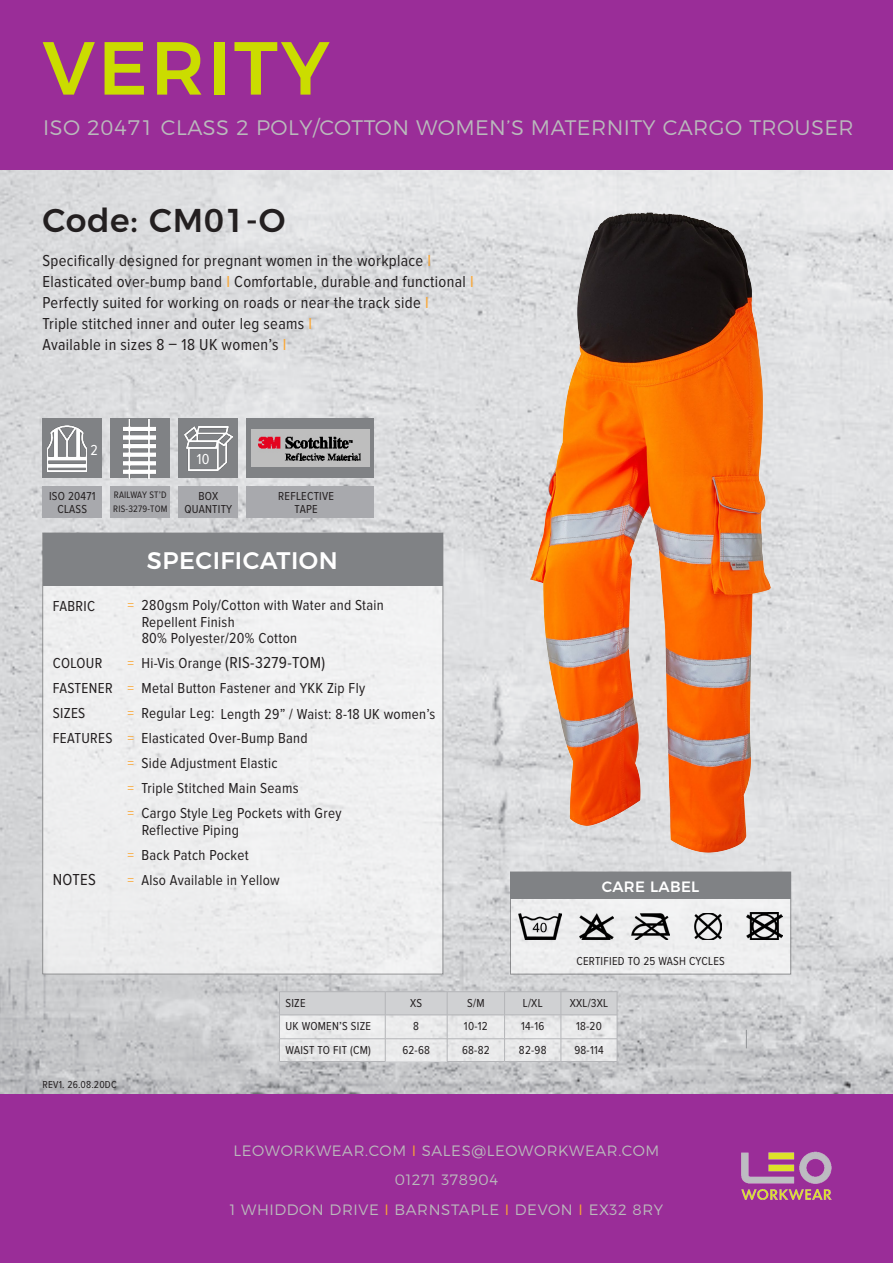
<style>
.page{position:relative;width:893px;height:1263px;background:#fff}
.page>*{position:absolute;margin:0;border:0;box-sizing:border-box;transform-origin:0 0}
.t1{font:500 75px "Montserrat";letter-spacing:.04em;color:#cbdc00}
.t2{font:500 33px "Montserrat";letter-spacing:.02em;color:#231f20}
.subhead{font:500 24px "Montserrat";letter-spacing:.02em;color:#fff}
.subhead-2{font:300 21px "Montserrat";letter-spacing:.02em;color:#bababc}
.body{font:16.5px "Proxima Nova Cond";letter-spacing:.02em;color:#231f20}
.body-2{font:15px/16.5px "Proxima Nova Cond";letter-spacing:.02em;color:#231f20}
.body-3{font:300 15px "Montserrat";letter-spacing:.04em;color:#bababc}
.subhead-3{font:500 15px "Montserrat";letter-spacing:.02em;color:#fff}
.body-4{font:15px "Proxima Nova Cond";color:#fff}
.body-5{font:12px/13.5px "Proxima Nova Cond";letter-spacing:.02em;color:#231f20;text-align:center}
.body-6{font:10.5px "Proxima Nova Cond";letter-spacing:.02em;color:#231f20}
.body-7{font:9.75px/13.5px "Proxima Nova Cond";letter-spacing:.02em;color:#231f20}
.s1{color:#faa633}
.s2{font-size:15px;color:#faa633}
.s3{font-size:15px}
</style>
<div class="page">
<img style="left:0;top:169px;width:893px;height:925px">
<div style="left:510px;top:872px;width:281px;height:102px;background:#efeff0"></div>
<div style="left:43px;top:533px;width:400px;height:441px;background:#efeff0"></div>
<div style="left:0;top:0;width:893px;height:169px;background:#9a2d98"></div>
<div style="left:0;top:1094px;width:893px;height:169px;background:#9a2d98"></div>
<div style="left:43px;top:533px;width:399px;height:53px;background:#808285"></div>
<div style="left:510px;top:872px;width:281px;height:27px;background:#808285"></div>
<div style="left:179px;top:419px;width:59px;height:59px;background:#808285"></div>
<div style="left:179px;top:486px;width:59px;height:32px;background:#a8a9ad"></div>
<img style="left:185px;top:426px;width:47px;height:44px">
<div style="left:247px;top:486px;width:127px;height:32px;background:#a8a9ad"></div>
<div style="left:43px;top:419px;width:59px;height:59px;background:#808285"></div>
<div style="left:43px;top:486px;width:59px;height:32px;background:#a8a9ad"></div>
<img style="left:48px;top:425px;width:39px;height:47px">
<div style="left:247px;top:419px;width:127px;height:59px;background:#808285"></div>
<img style="left:252px;top:430px;width:117px;height:37px">
<div style="left:111px;top:419px;width:59px;height:59px;background:#808285"></div>
<div style="left:111px;top:486px;width:59px;height:32px;background:#a8a9ad"></div>
<img style="left:124px;top:419px;width:31px;height:59px">
<hr style="left:385px;top:1061px;width:62px;height:1px;background:#d8d9db">
<hr style="left:447px;top:991px;width:58px;height:1px;background:#b4b5b8">
<hr style="left:447px;top:1061px;width:58px;height:1px;background:#b4b5b8">
<hr style="left:561px;top:991px;width:56px;height:1px;background:#b4b5b8">
<hr style="left:561px;top:1061px;width:56px;height:1px;background:#b4b5b8">
<hr style="left:505px;top:991px;width:56px;height:1px;background:#b4b5b8">
<hr style="left:505px;top:1061px;width:56px;height:1px;background:#b4b5b8">
<hr style="left:279px;top:991px;width:106px;height:1px;background:#b4b5b8">
<hr style="left:385px;top:991px;width:62px;height:1px;background:#b4b5b8">
<svg style="left:279px;top:992px;width:339px;height:69px;background:#dedee0"></svg>
<hr style="left:279px;top:1061px;width:106px;height:1px;background:#b4b5b8">
<img style="left:519px;top:913px;width:42px;height:27px">
<img style="left:579px;top:913px;width:35px;height:27px">
<img style="left:632px;top:913px;width:37px;height:27px">
<img style="left:694px;top:913px;width:28px;height:27px">
<img style="left:747px;top:913px;width:35px;height:27px">
<img style="left:510px;top:210px;width:281px;height:648px">
<svg style="left:746px;top:1030px;width:1px;height:18px"></svg>
<img style="left:741px;top:1151px;width:91px;height:49px">
<p class="t1" style="left:43px;top:8px;width:289px">VERITY</p>
<p class="subhead-2" style="left:43px;top:111px;width:812px">ISO 20471 CLASS 2 POLY/COTTON WOMEN’S MATERNITY CARGO TROUSER</p>
<p class="t2" style="left:43px;top:194px;width:244px">Code: CM01-O</p>
<p class="body" style="left:43px;top:253px;width:390px">Specifically designed for pregnant women in the workplace <span class="s1">I</span></p>
<p class="body" style="left:43px;top:274px;width:433px">Elasticated over-bump band <span class="s1">I</span> Comfortable, durable and functional <span class="s1">I</span></p>
<p class="body" style="left:43px;top:295px;width:388px">Perfectly suited for working on roads or near the track side <span class="s1">I</span></p>
<p class="body" style="left:43px;top:316px;width:271px">Triple stitched inner and outer leg seams <span class="s1">I</span></p>
<p class="body" style="left:43px;top:337px;width:245px">Available in sizes 8 – 18 UK women’s <span class="s1">I</span></p>
<p class="body-4" style="left:90px;top:444px;width:9px">2</p>
<p class="body-5" style="left:49px;top:489px;width:48px">ISO 20471<br>CLASS</p>
<p class="body-7" style="left:113px;top:489px;width:56px">RAILWAY ST’D<br>RIS-3279-TOM</p>
<p class="body-4" style="left:197px;top:452px;width:14px">10</p>
<p class="body-5" style="left:184px;top:489px;width:49px">BOX<br>QUANTITY</p>
<p class="body-5" style="left:278px;top:489px;width:57px">REFLECTIVE<br>TAPE</p>
<p class="subhead" style="left:147px;top:541px;width:192px">SPECIFICATION</p>
<p class="body-2" style="left:53px;top:599px;width:44px">FABRIC</p>
<p class="body-2" style="left:53px;top:655px;width:51px">COLOUR</p>
<p class="body-2" style="left:53px;top:680px;width:61px">FASTENER</p>
<p class="body-2" style="left:53px;top:705px;width:34px">SIZES</p>
<p class="body-2" style="left:53px;top:730px;width:61px">FEATURES</p>
<p class="body" style="left:53px;top:872px;width:45px">NOTES</p>
<p class="body-2" style="left:142px;top:597px;width:244px;text-indent:-14px"><span class="s1">=</span> 280gsm Poly/Cotton with Water and Stain<br>Repellent Finish<br>80% Polyester/20% Cotton</p>
<p class="body" style="left:128px;top:655px;width:199px"><span class="s2">=</span> <span class="s3">Hi-Vis Orange</span> (RIS-3279-TOM)</p>
<p class="body-2" style="left:128px;top:680px;width:239px"><span class="s1">=</span> Metal Button Fastener and YKK Zip Fly</p>
<p class="body-2" style="left:128px;top:706px;width:309px"><span class="s1">=</span> Regular Leg: Length 29” / Waist: 8-18 UK women’s</p>
<p class="body-2" style="left:128px;top:730px;width:182px"><span class="s1">=</span> Elasticated Over-Bump Band</p>
<p class="body-2" style="left:128px;top:755px;width:152px"><span class="s1">=</span> Side Adjustment Elastic</p>
<p class="body-2" style="left:128px;top:780px;width:172px"><span class="s1">=</span> Triple Stitched Main Seams</p>
<p class="body-2" style="left:142px;top:805px;width:201px;text-indent:-14px"><span class="s1">=</span> Cargo Style Leg Pockets with Grey<br>Reflective Piping</p>
<p class="body-2" style="left:128px;top:847px;width:123px"><span class="s1">=</span> Back Patch Pocket</p>
<p class="body-2" style="left:128px;top:872px;width:154px"><span class="s1">=</span> Also Available in Yellow</p>
<p class="subhead-3" style="left:602px;top:875px;width:99px">CARE LABEL</p>
<p class="body-5" style="left:576px;top:955px;width:150px">CERTIFIED TO 25 WASH CYCLES</p>
<p class="body-6" style="left:43px;top:1080px;width:76px">REV1. 26.08.20DC</p>
<p class="body-5" style="left:285px;top:997px;width:22px">SIZE</p>
<p class="body-5" style="left:410px;top:997px;width:14px">XS</p>
<p class="body-5" style="left:467px;top:997px;width:19px">S/M</p>
<p class="body-5" style="left:523px;top:997px;width:21px">L/XL</p>
<p class="body-5" style="left:570px;top:997px;width:40px">XXL/3XL</p>
<p class="body-5" style="left:285px;top:1020px;width:87px">UK WOMEN’S SIZE</p>
<p class="body-5" style="left:413px;top:1020px;width:7px">8</p>
<p class="body-5" style="left:464px;top:1020px;width:25px">10-12</p>
<p class="body-5" style="left:521px;top:1020px;width:25px">14-16</p>
<p class="body-5" style="left:576px;top:1020px;width:27px">18-20</p>
<p class="body-5" style="left:285px;top:1044px;width:87px">WAIST TO FIT (CM)</p>
<p class="body-5" style="left:402px;top:1044px;width:29px">62-68</p>
<p class="body-5" style="left:462px;top:1044px;width:29px">68-82</p>
<p class="body-5" style="left:519px;top:1044px;width:29px">82-98</p>
<p class="body-5" style="left:574px;top:1044px;width:31px">98-114</p>
<p class="body-3" style="left:234px;top:1139px;width:427px">LEOWORKWEAR.COM <span class="s1">I</span> SALES@LEOWORKWEAR.COM</p>
<p class="body-3" style="left:395px;top:1168px;width:105px">01271 378904</p>
<p class="body-3" style="left:230px;top:1198px;width:435px">1 WHIDDON DRIVE <span class="s1">I</span> BARNSTAPLE <span class="s1">I</span> DEVON <span class="s1">I</span> EX32 8RY</p>
</div>
